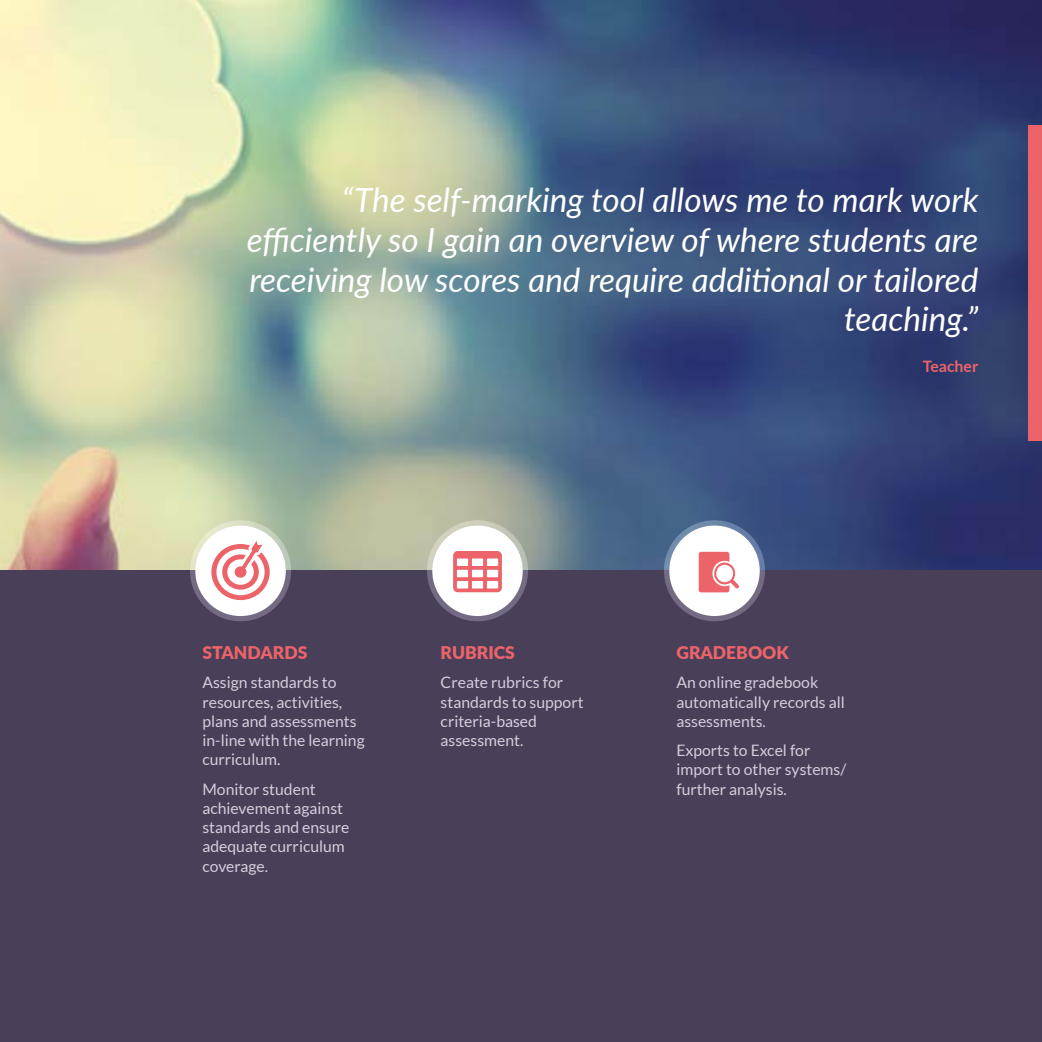
<style>
.page{position:relative;width:1042px;height:1042px;background:#fff}
.page>*{position:absolute;margin:0;border:0;box-sizing:border-box;transform-origin:0 0}
.t1{font:italic 33.25px/39.9px "Lato";color:#fff;text-align:right}
.t2{font:900 17.5px "Lato";color:#ec646a}
.t3{font:15.75px/19.2px "Lato";color:#d7ceda}
.t4{font:700 15.75px "Lato";color:#ec646a}
</style>
<div class="page">
<img style="left:0;top:0;width:1042px;height:571px">
<div style="left:0;top:571px;width:1042px;height:471px;background:#493f59"></div>
<div style="left:1028px;top:125px;width:14px;height:316px;background:#ec646a"></div>
<div style="left:432px;top:525px;width:91px;height:91px;background:#fff;border-radius:50%"></div>
<div style="left:427px;top:520px;width:101px;height:101px;border:5px solid #fff;border-radius:50%"></div>
<div style="left:195px;top:525px;width:91px;height:91px;background:#fff;border-radius:50%"></div>
<div style="left:190px;top:520px;width:101px;height:101px;border:5px solid #fff;border-radius:50%"></div>
<svg style="left:211px;top:534px;width:59px;height:66px"></svg>
<div style="left:235px;top:566px;width:11px;height:12px;background:#ec646a;border-radius:50%"></div>
<div style="left:669px;top:525px;width:91px;height:91px;background:#fff;border-radius:50%"></div>
<div style="left:664px;top:520px;width:101px;height:101px;border:5px solid #fff;border-radius:50%"></div>
<div style="left:697px;top:550px;width:34px;height:44px;background:#ec646a;border-radius:4px"></div>
<div style="left:695px;top:548px;width:38px;height:48px;border:4px solid #fff;border-radius:4px"></div>
<svg style="left:712px;top:560px;width:27px;height:31px"></svg>
<h1 class="t1" style="left:247px;top:178px;width:733px">“The self-marking tool allows me to mark work efficiently so I gain an overview of where students are receiving low scores and require additional or tailored teaching.”</h1>
<p class="t4" style="left:922px;top:357px;width:57px">Teacher</p>
<p class="t2" style="left:202px;top:640px;width:106px">STANDARDS</p>
<p class="t3" style="left:202px;top:673px;width:164px">Assign standards to resources, activities, plans and assessments in-line with the learning curriculum.</p>
<p class="t3" style="left:202px;top:779px;width:149px">Monitor student achievement against standards and ensure adequate curriculum coverage.</p>
<p class="t2" style="left:441px;top:640px;width:76px">RUBRICS</p>
<p class="t3" style="left:441px;top:673px;width:144px">Create rubrics for standards to support criteria-based assessment.</p>
<p class="t2" style="left:676px;top:640px;width:114px">GRADEBOOK</p>
<p class="t3" style="left:676px;top:673px;width:170px">An online gradebook automatically records all assessments.</p>
<p class="t3" style="left:676px;top:741px;width:171px">Exports to Excel for import to other systems/ further analysis.</p>
</div>
